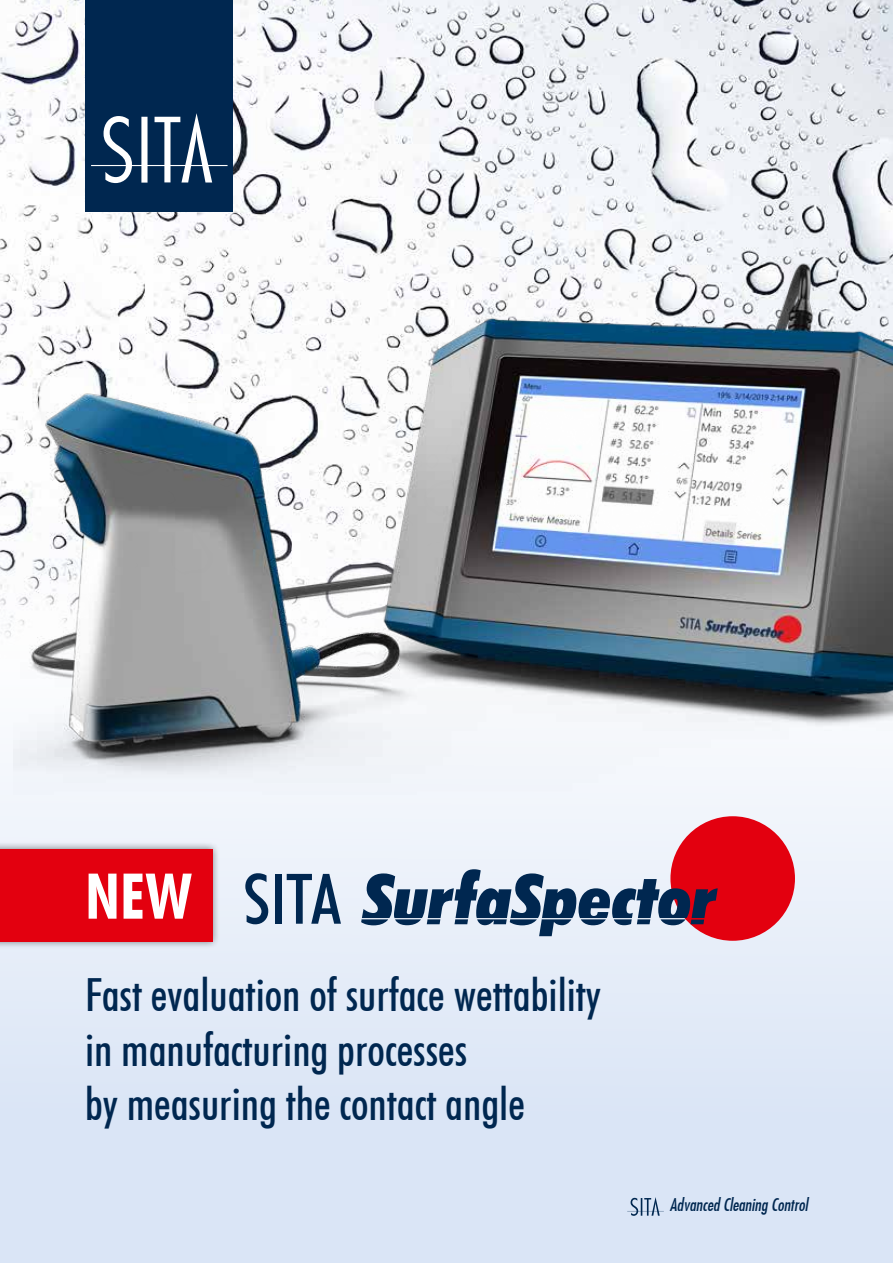
<style>
.page{position:relative;width:893px;height:1263px;background:#fff}
.page>*{position:absolute;margin:0;border:0;box-sizing:border-box;transform-origin:0 0}
.t1{font:500 condensed 69.9px "Futura BT";color:#002750}
.t2{font:700 condensed 63.15px "Futura BT";color:#fff}
.t3{font:500 condensed 45.75px/54.9px "Futura BT";color:#002750}
.t4{font:16.95px "Futura Md Cn BT Italic";color:#002750}
</style>
<div class="page">
<div style="left:0;top:307px;width:893px;height:956px;background:#dae5f6"></div>
<img style="left:0;top:0;width:893px;height:981px">
<div style="left:85px;top:0;width:148px;height:211px;background:#002750"></div>
<svg style="left:91px;top:113px;width:137px;height:70px"></svg>
<img style="left:14px;top:256px;width:879px;height:538px">
<div style="left:670px;top:816px;width:125px;height:125px;background:#e3000f;border-radius:50%"></div>
<svg style="left:361px;top:869px;width:357px;height:67px"></svg>
<svg style="left:627px;top:1197px;width:37px;height:19px"></svg>
<div style="left:0;top:841px;width:220px;height:108px;background:#000;opacity:.5"></div>
<div style="left:0;top:849px;width:213px;height:93px;background:#e3000f"></div>
<h2 class="t2" style="left:85px;top:858px;width:108px">NEW</h2>
<h1 class="t1" style="left:243px;top:856px;width:100px">SITA</h1>
<p class="t3" style="left:85px;top:966px;width:517px">Fast evaluation of surface wettability in manufacturing processes<br>by measuring the contact angle</p>
<p class="t4" style="left:670px;top:1194px;width:139px">Advanced Cleaning Control</p>
</div>
